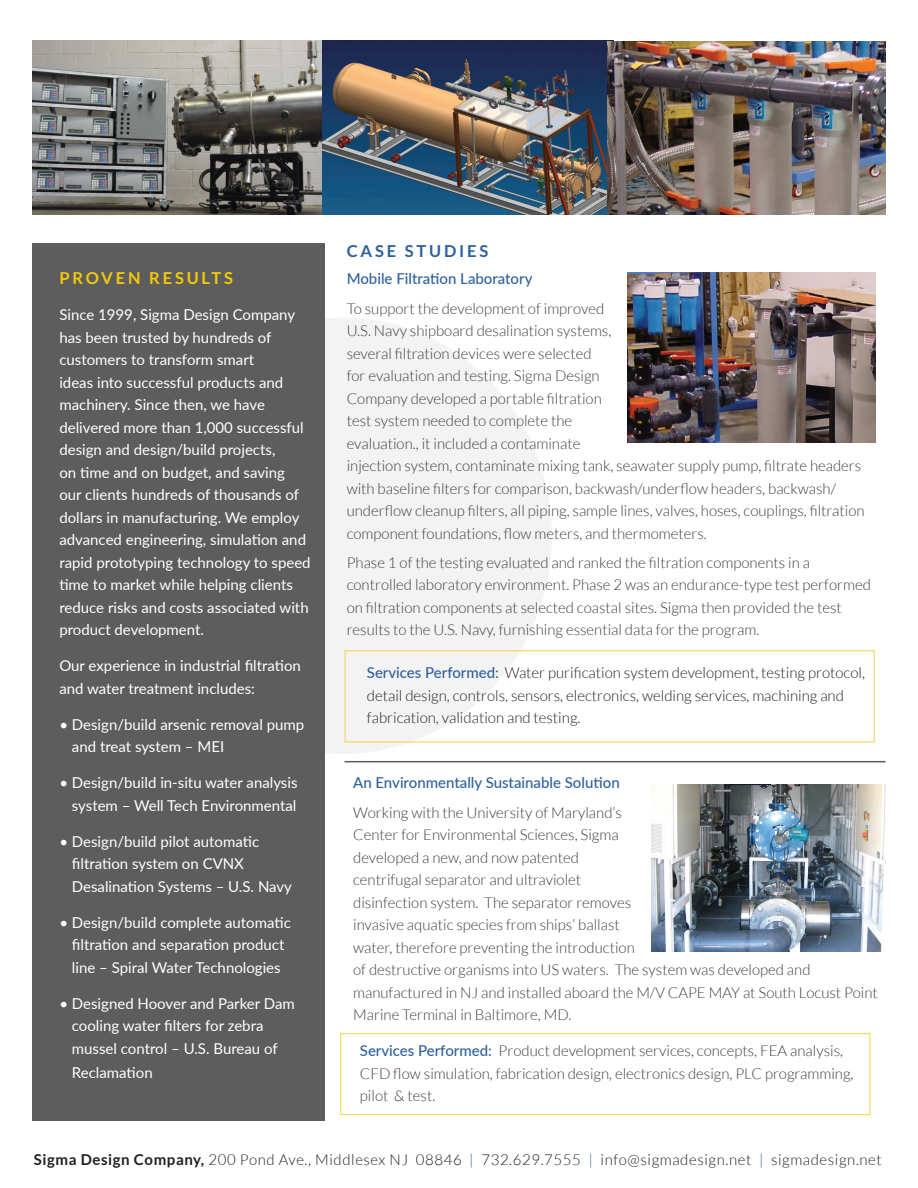
<style>
.page{position:relative;width:918px;height:1188px;background:#fff}
.page>*{position:absolute;margin:0;border:0;box-sizing:border-box;transform-origin:0 0}
.t1{font:700 16.5px "Lato";letter-spacing:.17em;color:#f4ca05}
.t2{font:700 16.5px "Lato";letter-spacing:.17em;color:#2e609c}
.t3{font:300 15px/22.5px "Lato";color:#3e3e3f}
.t4{font:15px/22.5px "Lato";color:#fff}
.t5{font:300 15px/22.5px "Lato";color:#231f20}
.t6{font:300 15px "Lato";letter-spacing:.04em;color:#231f20}
.t7{font:500 15px "Lato";color:#2e609c}
.s1{font-weight:500;color:#2e609c}
.s2{font-weight:700}
.s3{color:#2e609c}
</style>
<div class="page">
<div style="left:133px;top:318px;width:419px;height:436px;background:#f3f3f3;border-radius:50%"></div>
<img style="left:32px;top:40px;width:581px;height:175px">
<img style="left:627px;top:272px;width:249px;height:171px">
<div style="left:32px;top:243px;width:293px;height:877px;background:#5d5d5e"></div>
<img style="left:608px;top:41px;width:278px;height:174px">
<div style="left:345px;top:650px;width:530px;height:92px;border:1px solid #f6d456"></div>
<img style="left:651px;top:784px;width:235px;height:167px">
<div style="left:340px;top:1033px;width:530px;height:82px;border:1px solid #f6d456"></div>
<hr style="left:345px;top:761px;width:541px;height:1px;background:#5d5d5e">
<p class="t1" style="left:59px;top:269px;width:175px">PROVEN RESULTS</p>
<p class="t4" style="left:59px;top:303px;width:253px">Since 1999, Sigma Design Company has been trusted by hundreds of customers to transform smart<br>ideas into successful products and machinery. Since then, we have delivered more than 1,000 successful design and design/build projects,<br>on time and on budget, and saving our clients hundreds of thousands of dollars in manufacturing. We employ advanced engineering, simulation and rapid prototyping technology to speed time to market while helping clients reduce risks and costs associated with product development.</p>
<p class="t4" style="left:59px;top:654px;width:243px">Our experience in industrial filtration and water treatment includes:</p>
<p class="t4" style="left:72px;top:712px;width:234px;text-indent:-13px">• Design/build arsenic removal pump and treat system – MEI</p>
<p class="t4" style="left:59px;top:771px;width:240px;text-align:right">• Design/build in-situ water analysis system – Well Tech Environmental</p>
<p class="t4" style="left:72px;top:829px;width:222px;text-indent:-13px">• Design/build pilot automatic filtration system on CVNX<br>Desalination Systems – U.S. Navy</p>
<p class="t4" style="left:59px;top:910px;width:233px;text-align:center">• Design/build complete automatic filtration and separation product line – Spiral Water Technologies</p>
<p class="t4" style="left:72px;top:991px;width:224px;text-indent:-13px">• Designed Hoover and Parker Dam cooling water filters for zebra mussel control – U.S. Bureau of</p>
<p class="t4" style="left:72px;top:1060px;width:82px">Reclamation</p>
<p class="t2" style="left:347px;top:242px;width:143px">CASE STUDIES</p>
<p class="t7" style="left:347px;top:268px;width:187px">Mobile Filtration Laboratory</p>
<p class="t3" style="left:347px;top:297px;width:520px">To support the development of improved<br>U.S. Navy shipboard desalination systems,<br>several filtration devices were selected<br>for evaluation and testing. Sigma Design<br>Company developed a portable filtration<br>test system needed to complete the<br>evaluation., it included a contaminate<br>injection system, contaminate mixing tank, seawater supply pump, filtrate headers with baseline filters for comparison, backwash/underflow headers, backwash/ underflow cleanup filters, all piping, sample lines, valves, hoses, couplings, filtration component foundations, flow meters, and thermometers.</p>
<p class="t3" style="left:347px;top:551px;width:526px">Phase 1 of the testing evaluated and ranked the filtration components in a controlled laboratory environment. Phase 2 was an endurance-type test performed on filtration components at selected coastal sites. Sigma then provided the test results to the U.S. Navy, furnishing essential data for the program.</p>
<p class="t5" style="left:367px;top:662px;width:500px"><span class="s1">Services Performed:</span> Water purification system development, testing protocol, detail design, controls, sensors, electronics, welding services, machining and fabrication, validation and testing.</p>
<p class="t7" style="left:353px;top:772px;width:268px">An Environmentally Sustainable Solution</p>
<p class="t3" style="left:353px;top:801px;width:526px">Working with the University of Maryland’s<br>Center for Environmental Sciences, Sigma<br>developed a new, and now patented<br>centrifugal separator and ultraviolet<br>disinfection system. The separator removes<br>invasive aquatic species from ships’ ballast<br>water, therefore preventing the introduction<br>of destructive organisms into US waters. The system was developed and manufactured in NJ and installed aboard the M/V CAPE MAY at South Locust Point Marine Terminal in Baltimore, MD.</p>
<p class="t3" style="left:360px;top:1040px;width:495px"><span class="s1">Services Performed:</span> Product development services, concepts, FEA analysis,<br>CFD flow simulation, fabrication design, electronics design, PLC programming, pilot &amp; test.</p>
<p class="t6" style="left:34px;top:1151px;width:849px"><span class="s2">Sigma Design Company,</span> 200 Pond Ave., Middlesex NJ 08846 <span class="s3">|</span> 732.629.7555 <span class="s3">|</span> info@sigmadesign.net <span class="s3">|</span> sigmadesign.net</p>
</div>
